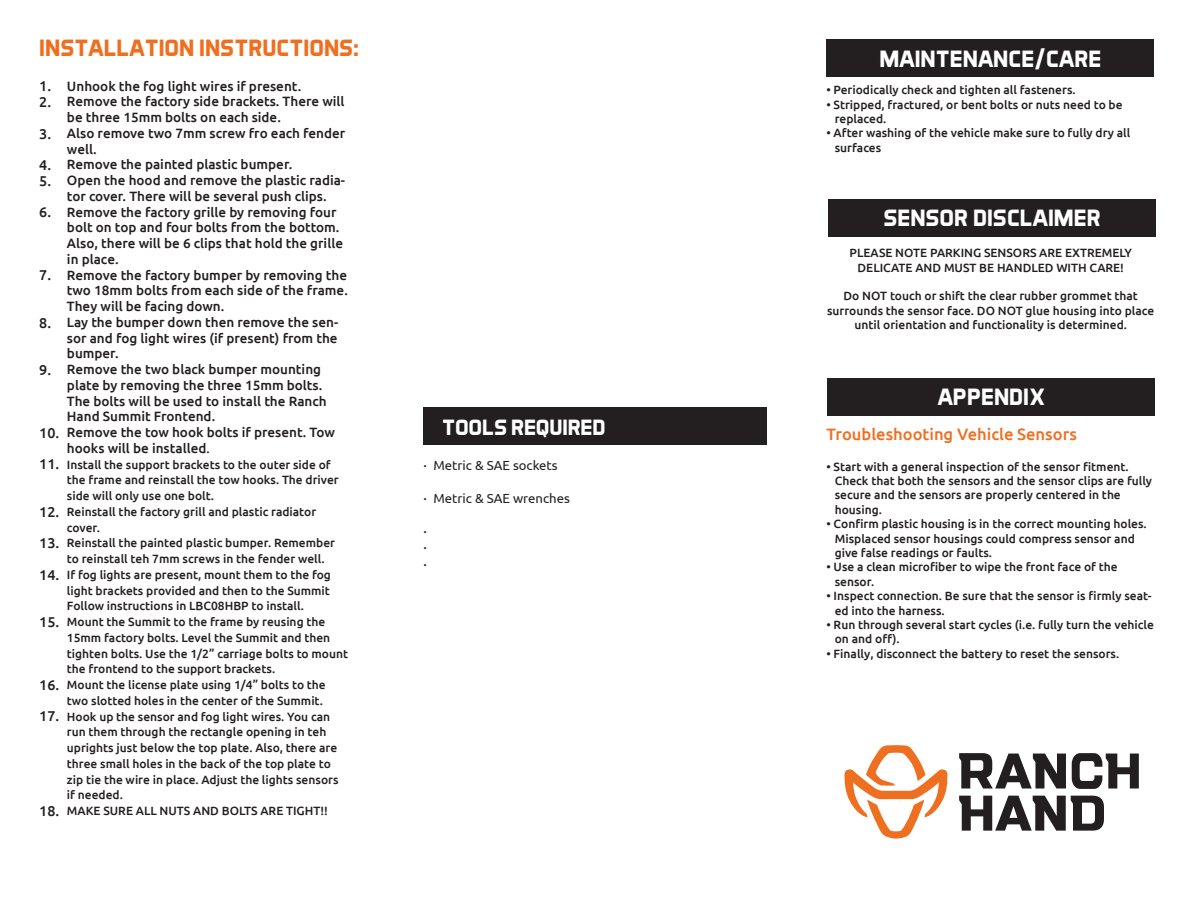
<style>
.page{position:relative;width:1188px;height:918px;background:#fff}
.page>*{position:absolute;margin:0;border:0;box-sizing:border-box;transform-origin:0 0}
.t1{font:700 24px "Aero Matics";color:#fff}
.t2{font:700 24px "Aero Matics Display";color:#ef6f20}
.t3{font:700 22.5px "Aero Matics";letter-spacing:-.01em;color:#fff}
.t4{font:500 16.5px "Ubuntu";color:#ef6f20}
.t5{font:500 14.25px "Ubuntu";color:#231f20}
.t6{font:500 13.5px/15.8px "Ubuntu";color:#231f20}
.t7{font:13.2px "Ubuntu";color:#231f20}
.t8{font:500 13.2px "Ubuntu";color:#231f20}
.t9{font:500 12px/15.8px "Ubuntu";color:#231f20}
.s1{font-size:12px}
</style>
<div class="page">
<div style="left:827px;top:378px;width:328px;height:38px;background:#231f20"></div>
<div style="left:826px;top:39px;width:328px;height:38px;background:#231f20"></div>
<div style="left:828px;top:199px;width:328px;height:37px;background:#231f20"></div>
<div style="left:424px;top:407px;width:343px;height:38px;background:#231f20"></div>
<svg style="left:959px;top:753px;width:107px;height:36px"></svg>
<svg style="left:1072px;top:753px;width:67px;height:36px"></svg>
<svg style="left:959px;top:796px;width:145px;height:35px"></svg>
<svg style="left:844px;top:745px;width:104px;height:94px"></svg>
<p class="t2" style="left:39px;top:34px;width:321px">INSTALLATION INSTRUCTIONS:</p>
<p class="t6" style="left:67px;top:78px;width:236px">Unhook the fog light wires if present.</p>
<p class="t6" style="left:67px;top:93px;width:279px">Remove the factory side brackets. There will be three 15mm bolts on each side.</p>
<p class="t6" style="left:67px;top:125px;width:280px">Also remove two 7mm screw fro each fender well.</p>
<p class="t6" style="left:67px;top:156px;width:227px">Remove the painted plastic bumper.</p>
<p class="t6" style="left:67px;top:172px;width:280px">Open the hood and remove the plastic radia&shy;tor cover. There will be several push clips.</p>
<p class="t6" style="left:67px;top:204px;width:278px">Remove the factory grille by removing four bolt on top and four bolts from the bottom.<br>Also, there will be 6 clips that hold the grille in place.</p>
<p class="t6" style="left:67px;top:267px;width:283px;text-align:justify">Remove the factory bumper by removing the two 18mm bolts from each side of the frame.<br>They will be facing down.</p>
<p class="t6" style="left:67px;top:314px;width:273px;text-align:justify">Lay the bumper down then remove the sen&shy;sor and fog light wires (if present) from the bumper.</p>
<p class="t6" style="left:67px;top:361px;width:261px">Remove the two black bumper mounting plate by removing the three 15mm bolts.<br>The bolts will be used to install the Ranch Hand Summit Frontend.</p>
<p class="t6" style="left:67px;top:424px;width:270px">Remove the tow hook bolts if present. Tow hooks will be installed<span class="s1">.</span></p>
<p class="t9" style="left:67px;top:456px;width:273px">Install the support brackets to the outer side of the frame and reinstall the tow hooks. The driver side will only use one bolt.</p>
<p class="t9" style="left:67px;top:503px;width:251px">Reinstall the factory grill and plastic radiator cover.</p>
<p class="t9" style="left:67px;top:535px;width:270px">Reinstall the painted plastic bumper. Remember to reinstall teh 7mm screws in the fender well.</p>
<p class="t9" style="left:67px;top:566px;width:265px;text-align:justify">If fog lights are present, mount them to the fog light brackets provided and then to the Summit Follow instructions in LBC08HBP to install.</p>
<p class="t9" style="left:67px;top:614px;width:283px">Mount the Summit to the frame by reusing the 15mm factory bolts. Level the Summit and then tighten bolts. Use the 1/2” carriage bolts to mount the frontend to the support brackets.</p>
<p class="t9" style="left:67px;top:677px;width:260px">Mount the license plate using 1/4” bolts to the two slotted holes in the center of the Summit.</p>
<p class="t9" style="left:67px;top:708px;width:273px">Hook up the sensor and fog light wires. You can run them through the rectangle opening in teh uprights just below the top plate. Also, there are three small holes in the back of the top plate to zip tie the wire in place. Adjust the lights sensors if needed.</p>
<p class="t9" style="left:67px;top:803px;width:262px">MAKE SURE ALL NUTS AND BOLTS ARE TIGHT!!</p>
<p class="t5" style="left:39px;top:77px;width:13px">1.</p>
<p class="t5" style="left:39px;top:93px;width:13px">2.</p>
<p class="t5" style="left:39px;top:124px;width:13px">3.</p>
<p class="t5" style="left:39px;top:156px;width:13px">4.</p>
<p class="t5" style="left:39px;top:172px;width:13px">5.</p>
<p class="t5" style="left:39px;top:203px;width:13px">6.</p>
<p class="t5" style="left:39px;top:266px;width:13px">7.</p>
<p class="t5" style="left:39px;top:313px;width:13px">8.</p>
<p class="t5" style="left:39px;top:361px;width:13px">9.</p>
<p class="t5" style="left:39px;top:424px;width:21px">10.</p>
<p class="t5" style="left:39px;top:455px;width:21px">11.</p>
<p class="t5" style="left:39px;top:502px;width:21px">12.</p>
<p class="t5" style="left:39px;top:534px;width:21px">13.</p>
<p class="t5" style="left:39px;top:565px;width:21px">14.</p>
<p class="t5" style="left:39px;top:613px;width:21px">15.</p>
<p class="t5" style="left:39px;top:676px;width:21px">16.</p>
<p class="t5" style="left:39px;top:707px;width:21px">17.</p>
<p class="t5" style="left:39px;top:802px;width:21px">18.</p>
<p class="t3" style="left:442px;top:414px;width:165px">TOOLS REQUIRED</p>
<p class="t8" style="left:424px;top:457px;width:4px">·</p>
<p class="t8" style="left:424px;top:490px;width:4px">·</p>
<p class="t8" style="left:424px;top:523px;width:4px">·</p>
<p class="t8" style="left:424px;top:539px;width:4px">·</p>
<p class="t8" style="left:424px;top:556px;width:4px">·</p>
<p class="t7" style="left:433px;top:457px;width:126px">Metric &amp; SAE sockets</p>
<p class="t7" style="left:433px;top:490px;width:138px">Metric &amp; SAE wrenches</p>
<p class="t1" style="left:880px;top:44px;width:223px">MAINTENANCE/CARE</p>
<p class="t9" style="left:826px;top:82px;width:251px">• Periodically check and tighten all fasteners.</p>
<p class="t9" style="left:826px;top:96px;width:298px">• Stripped, fractured, or bent bolts or nuts need to be</p>
<p class="t9" style="left:835px;top:110px;width:53px">replaced.</p>
<p class="t9" style="left:826px;top:125px;width:305px">• After washing of the vehicle make sure to fully dry all</p>
<p class="t9" style="left:835px;top:139px;width:48px">surfaces</p>
<p class="t1" style="left:883px;top:204px;width:219px">SENSOR DISCLAIMER</p>
<p class="t9" style="left:850px;top:245px;width:284px">PLEASE NOTE PARKING SENSORS ARE EXTREMELY</p>
<p class="t9" style="left:858px;top:259px;width:268px">DELICATE AND MUST BE HANDLED WITH CARE!</p>
<p class="t9" style="left:827px;top:289px;width:329px;line-height:14.4px;text-align:center">Do NOT touch or shift the clear rubber grommet that surrounds the sensor face. DO NOT glue housing into place until orientation and functionality is determined.</p>
<p class="t1" style="left:938px;top:382px;width:109px">APPENDIX</p>
<p class="t4" style="left:826px;top:424px;width:252px">Troubleshooting Vehicle Sensors</p>
<p class="t9" style="left:826px;top:458px;width:304px">• Start with a general inspection of the sensor fitment.</p>
<p class="t9" style="left:835px;top:473px;width:319px">Check that both the sensors and the sensor clips are fully</p>
<p class="t9" style="left:835px;top:487px;width:288px">secure and the sensors are properly centered in the</p>
<p class="t9" style="left:835px;top:501px;width:49px">housing.</p>
<p class="t9" style="left:826px;top:516px;width:322px">• Confirm plastic housing is in the correct mounting holes.</p>
<p class="t9" style="left:835px;top:530px;width:302px">Misplaced sensor housings could compress sensor and</p>
<p class="t9" style="left:835px;top:545px;width:159px">give false readings or faults.</p>
<p class="t9" style="left:826px;top:559px;width:293px">• Use a clean microfiber to wipe the front face of the</p>
<p class="t9" style="left:835px;top:573px;width:41px">sensor.</p>
<p class="t9" style="left:826px;top:588px;width:327px">• Inspect connection. Be sure that the sensor is firmly seat-</p>
<p class="t9" style="left:835px;top:602px;width:111px">ed into the harness.</p>
<p class="t9" style="left:826px;top:617px;width:329px">• Run through several start cycles (i.e. fully turn the vehicle</p>
<p class="t9" style="left:835px;top:631px;width:66px">on and off).</p>
<p class="t9" style="left:826px;top:645px;width:294px">• Finally, disconnect the battery to reset the sensors.</p>
</div>
